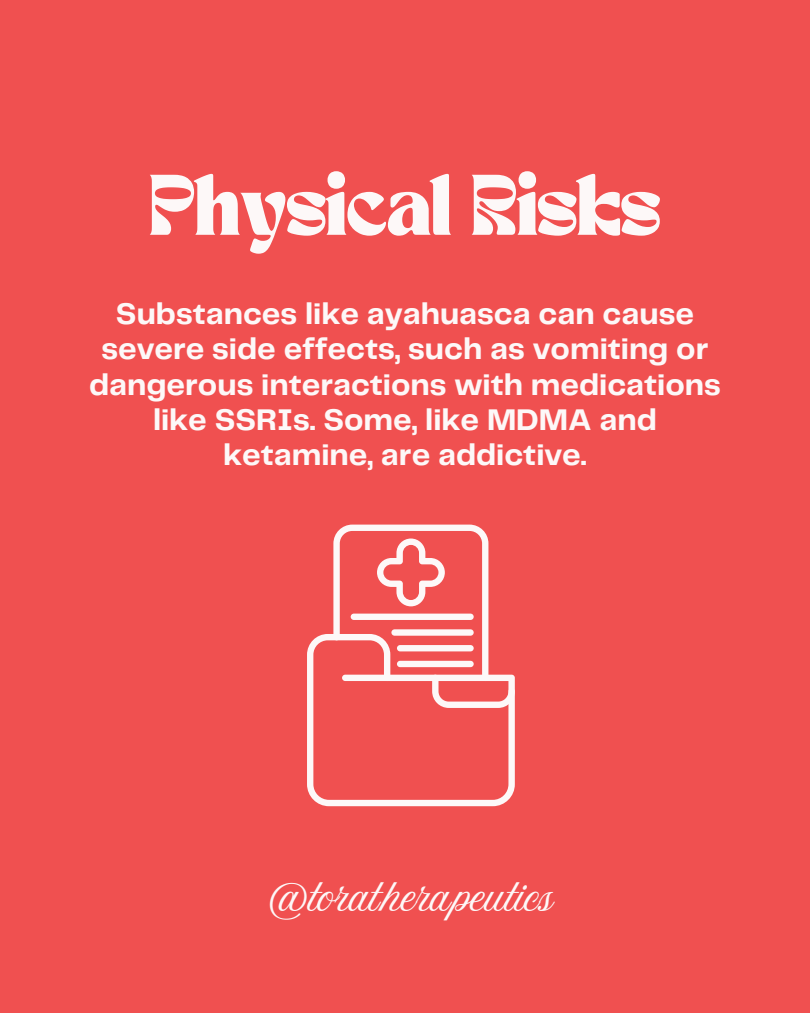
<style>
.page{position:relative;width:810px;height:1013px;background:#fff}
.page>*{position:absolute;margin:0;border:0;box-sizing:border-box;transform-origin:0 0}
.t1{font:60px "TANNIMBUS";letter-spacing:-.015em;color:#fdf8f8}
.t2{font:38px "Amoresa";letter-spacing:-.02em;color:#fdf8f8}
.t3{font:700 31px/35.2px "Telegraf";color:#fdf8f8;text-align:center}
</style>
<div class="page">
<div style="left:0;top:0;width:810px;height:1012px;background:#f05050"></div>
<svg style="left:307px;top:634px;width:208px;height:172px"></svg>
<svg style="left:333px;top:524px;width:182px;height:184px"></svg>
<div style="left:397px;top:660px;width:77px;height:7px;background:#fdf8f8;border-radius:3px"></div>
<div style="left:397px;top:645px;width:77px;height:6px;background:#fdf8f8;border-radius:3px"></div>
<div style="left:391px;top:629px;width:83px;height:6px;background:#fdf8f8;border-radius:3px"></div>
<div style="left:351px;top:613px;width:123px;height:7px;background:#fdf8f8;border-radius:3px"></div>
<p class="t1" style="left:149px;top:171px;width:513px">Physical Risks</p>
<h1 class="t3" style="left:89px;top:298px;width:633px">Substances like ayahuasca can cause severe side effects, such as vomiting or dangerous interactions with medications like SSRIs. Some, like MDMA and ketamine, are addictive.</h1>
<p class="t2" style="left:269px;top:876px;width:286px">@toratherapeutics</p>
</div>
